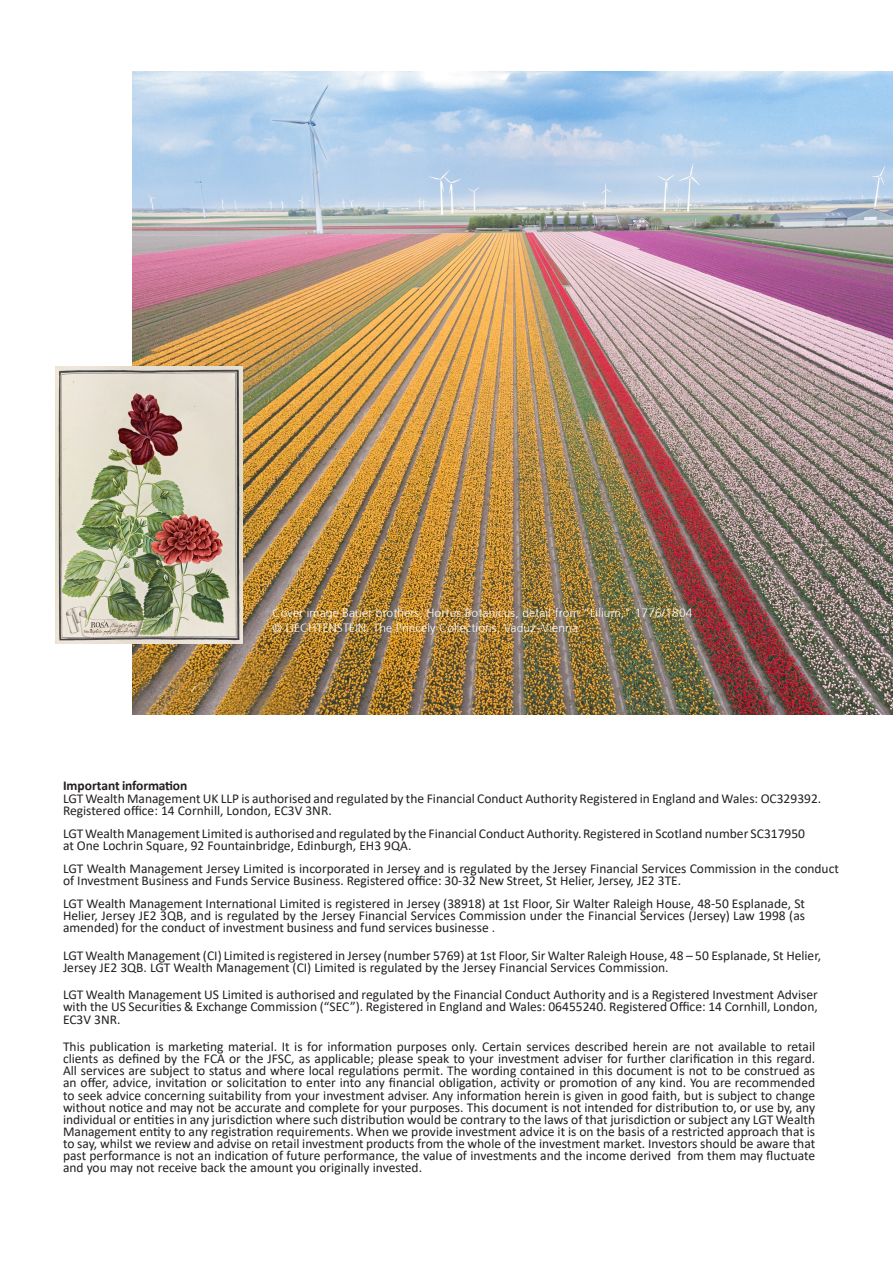
<style>
.page{position:relative;width:893px;height:1263px;background:#fff}
.page>*{position:absolute;margin:0;border:0;box-sizing:border-box;transform-origin:0 0}
.Body_Text{font:13.5px/12.1px "Calibri";color:#231f20}
.t1{font:700 13.5px "Calibri";letter-spacing:-.01em;color:#231f20}
.t2{font:300 12px/14.4px "Frutiger 45";letter-spacing:.01em;color:#fff}
.s1{font-family:"Times New Roman"}
</style>
<div class="page">
<img style="left:132px;top:71px;width:761px;height:643px">
<img style="left:55px;top:366px;width:187px;height:277px">
<p class="t2" style="left:273px;top:606px;width:421px">Cover image Bauer brothers, Hortus Botanicus, detail from “Lilium,” 1776/1804 © LIECHTENSTEIN. The Princely Collections, Vaduz–Vienna</p>
<p class="t1" style="left:63px;top:776px;width:126px">Important information</p>
<p class="Body_Text" style="left:63px;top:792px;width:760px">LGT Wealth Management UK LLP is authorised and regulated by the Financial Conduct Authority Registered in England and Wales: OC329392.<br>Registered office: 14 Cornhill, London, EC3V 3NR.</p>
<p class="Body_Text" style="left:63px;top:827px;width:744px">LGT Wealth Management Limited is authorised and regulated by the Financial Conduct Authority. Registered in Scotland number SC317950 at One Lochrin Square, 92 Fountainbridge, Edinburgh, EH3 9QA.</p>
<p class="Body_Text" style="left:63px;top:862px;width:777px">LGT Wealth Management Jersey Limited is incorporated in Jersey and is regulated by the Jersey Financial Services Commission in the conduct of Investment Business and Funds Service Business. Registered office: 30-32 New Street, St Helier, Jersey, JE2 3TE.</p>
<p class="Body_Text" style="left:63px;top:897px;width:744px;text-align:justify">LGT Wealth Management International Limited is registered in Jersey (38918) at 1st Floor, Sir Walter Raleigh House, 48-50 Esplanade, St Helier, Jersey JE2 3QB, and is regulated by the Jersey Financial Services Commission under the Financial Services (Jersey) Law 1998 (as amended) for the conduct of investment business and fund services businesse <span class="s1">.</span></p>
<p class="Body_Text" style="left:63px;top:949px;width:760px">LGT Wealth Management (CI) Limited is registered in Jersey (number 5769) at 1st Floor, Sir Walter Raleigh House, 48 – 50 Esplanade, St Helier,<br>Jersey JE2 3QB. LGT Wealth Management (CI) Limited is regulated by the Jersey Financial Services Commission.</p>
<p class="Body_Text" style="left:63px;top:988px;width:756px;text-align:justify">LGT Wealth Management US Limited is authorised and regulated by the Financial Conduct Authority and is a Registered Investment Adviser with the US Securities &amp; Exchange Commission (“SEC”). Registered in England and Wales: 06455240. Registered Office: 14 Cornhill, London, EC3V 3NR.</p>
<p class="Body_Text" style="left:63px;top:1040px;width:754px;text-align:justify">This publication is marketing material. It is for information purposes only. Certain services described herein are not available to retail clients as defined by the FCA or the JFSC, as applicable; please speak to your investment adviser for further clarification in this regard.<br>All services are subject to status and where local regulations permit. The wording contained in this document is not to be construed as an offer, advice, invitation or solicitation to enter into any financial obligation, activity or promotion of any kind. You are recommended to seek advice concerning suitability from your investment adviser. Any information herein is given in good faith, but is subject to change without notice and may not be accurate and complete for your purposes. This document is not intended for distribution to, or use by, any individual or entities in any jurisdiction where such distribution would be contrary to the laws of that jurisdiction or subject any LGT Wealth Management entity to any registration requirements. When we provide investment advice it is on the basis of a restricted approach that is to say, whilst we review and advise on retail investment products from the whole of the investment market. Investors should be aware that past performance is not an indication of future performance, the value of investments and the income derived from them may fluctuate and you may not receive back the amount you originally invested.</p>
</div>
